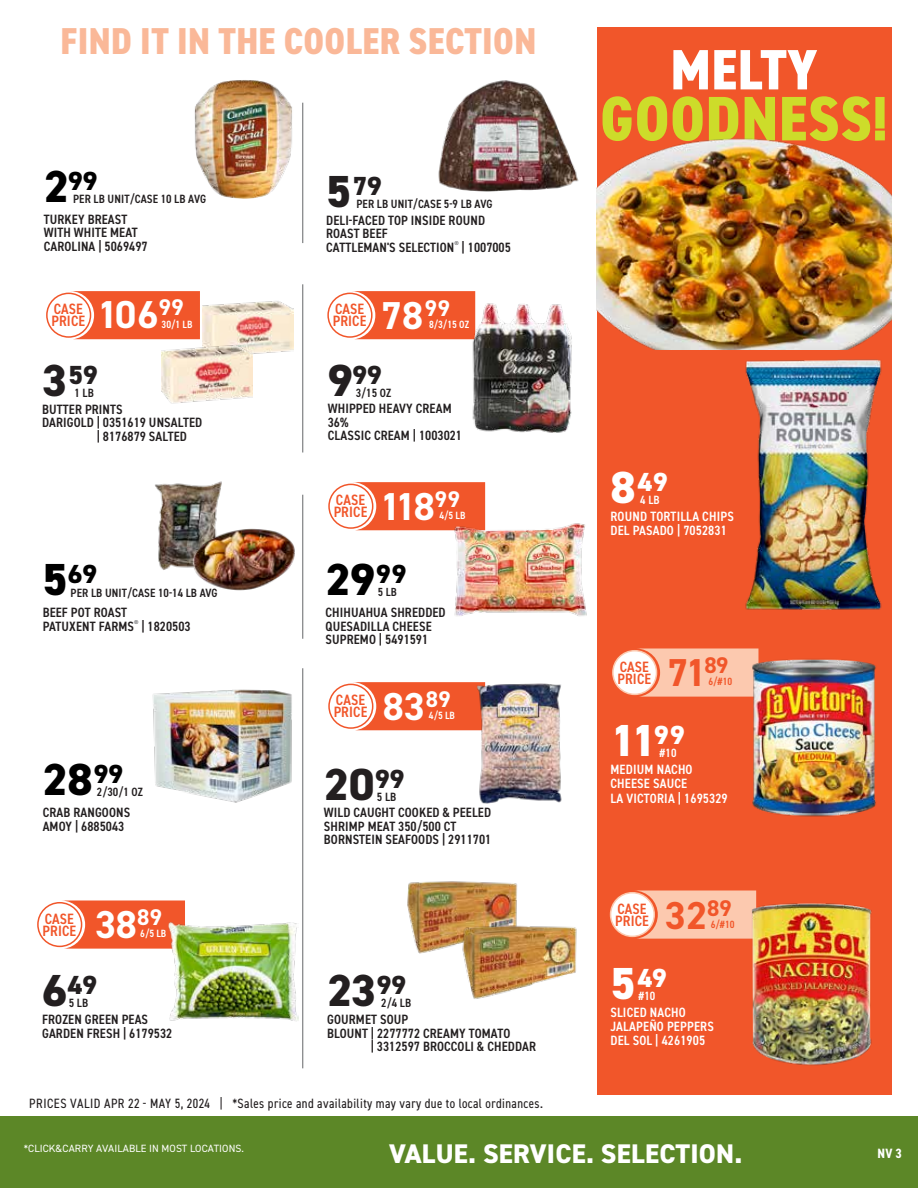
<style>
.page{position:relative;width:918px;height:1188px;background:#fff}
.page>*{position:absolute;margin:0;border:0;box-sizing:border-box;transform-origin:0 0}
.t1{font:800 condensed 63px "DIN2014";letter-spacing:.01em;color:#cddc2a}
.t2{font:800 condensed 57px "DIN2014";letter-spacing:.01em;color:#fff}
.t3{font:800 45px "DIN2014";color:#231f20}
.t4{font:800 45px "DIN2014";color:#000}
.t5{font:800 45px "DIN2014";color:#fff}
.t6{font:700 39px "DIN2014";letter-spacing:-.01em;color:#fff}
.t7{font:700 39px "DIN2014";color:#f1562a}
.t8{font:800 condensed 37.5px "DIN2014";letter-spacing:.01em;color:#fab898}
.t9{font:800 27px "DIN2014";letter-spacing:.01em;color:#fff}
.t10{font:800 26.25px "DIN2014";color:#231f20}
.t11{font:800 26.25px "DIN2014";color:#fff}
.t12{font:800 26.25px "DIN2014";color:#000}
.t13{font:600 condensed 15px/12px "DIN2014";letter-spacing:.01em;color:#f1562a}
.t14{font:600 condensed 13.5px/13.5px "DIN2014";letter-spacing:.01em;color:#231f20}
.t15{font:600 condensed 13.5px/14.2px "DIN2014";letter-spacing:.015em;color:#fff}
.t16{font:condensed 13.5px "DIN2014";letter-spacing:.03em;color:#231f20}
.t17{font:700 condensed 13.5px "DIN2014";color:#fff}
.t18{font:600 condensed 12px "DIN2014";letter-spacing:.01em;color:#231f20}
.t19{font:600 condensed 12px "DIN2014";color:#fff}
.t20{font:600 condensed 11.7px "DIN2014";color:#231f20}
.t21{font:10.5px "DIN2014";letter-spacing:.01em;color:#fff}
.t22{font:600 condensed 10.5px "DIN2014";letter-spacing:.01em;color:#fff}
.t23{font:600 condensed 10.5px "DIN2014";color:#f1562a}
.s1{font-size:45px}
</style>
<div class="page">
<div style="left:0;top:1117px;width:918px;height:71px;background:#5c8727"></div>
<div style="left:597px;top:28px;width:295px;height:1067px;background:#f1562a"></div>
<hr style="left:302px;top:495px;width:1px;height:144px;background:#656669">
<hr style="left:302px;top:668px;width:1px;height:400px;background:#656669">
<hr style="left:302px;top:284px;width:1px;height:169px;background:#656669">
<hr style="left:302px;top:103px;width:1px;height:140px;background:#656669">
<div style="left:352px;top:291px;width:123px;height:48px;background:#f1562a"></div>
<div style="left:328px;top:293px;width:44px;height:44px;background:#fff;border-radius:50%"></div>
<div style="left:327px;top:293px;width:46px;height:45px;border:2px solid #f1562a;border-radius:50%"></div>
<div style="left:71px;top:291px;width:129px;height:48px;background:#f1562a"></div>
<div style="left:47px;top:293px;width:44px;height:44px;background:#fff;border-radius:50%"></div>
<div style="left:46px;top:293px;width:45px;height:45px;border:2px solid #f1562a;border-radius:50%"></div>
<svg style="left:62px;top:900px;width:123px;height:49px;background:#f15f35"></svg>
<div style="left:38px;top:903px;width:44px;height:43px;background:#fff;border-radius:50%"></div>
<div style="left:37px;top:902px;width:45px;height:45px;border:2px solid #f1562a;border-radius:50%"></div>
<div style="left:353px;top:682px;width:121px;height:48px;background:#f1562a"></div>
<div style="left:329px;top:684px;width:44px;height:44px;background:#fff;border-radius:50%"></div>
<div style="left:328px;top:684px;width:45px;height:45px;border:2px solid #f1562a;border-radius:50%"></div>
<div style="left:353px;top:482px;width:132px;height:48px;background:#f1562a"></div>
<div style="left:329px;top:484px;width:44px;height:44px;background:#fff;border-radius:50%"></div>
<div style="left:328px;top:484px;width:45px;height:45px;border:2px solid #f1562a;border-radius:50%"></div>
<div style="left:637px;top:891px;width:119px;height:48px;background:#fcc9af"></div>
<div style="left:611px;top:893px;width:43px;height:43px;background:#fff;border-radius:50%"></div>
<div style="left:610px;top:892px;width:45px;height:45px;border:2px solid #fcc9af;border-radius:50%"></div>
<svg style="left:638px;top:648px;width:120px;height:49px;background:#fbc0a5"></svg>
<div style="left:613px;top:651px;width:44px;height:43px;background:#fff;border-radius:50%"></div>
<div style="left:612px;top:650px;width:45px;height:45px;border:2px solid #fcc9af;border-radius:50%"></div>
<img style="left:597px;top:138px;width:295px;height:212px">
<img style="left:448px;top:517px;width:139px;height:99px">
<img style="left:155px;top:481px;width:67px;height:89px">
<img style="left:190px;top:526px;width:105px;height:65px">
<img style="left:474px;top:682px;width:88px;height:122px">
<img style="left:407px;top:881px;width:111px;height:73px">
<img style="left:458px;top:918px;width:119px;height:81px">
<img style="left:194px;top:80px;width:109px;height:119px">
<img style="left:438px;top:80px;width:141px;height:112px">
<img style="left:152px;top:689px;width:140px;height:114px">
<img style="left:167px;top:919px;width:132px;height:103px">
<img style="left:745px;top:359px;width:137px;height:251px">
<img style="left:724px;top:649px;width:152px;height:168px">
<img style="left:740px;top:894px;width:132px;height:172px">
<img style="left:465px;top:296px;width:107px;height:137px">
<img style="left:203px;top:301px;width:90px;height:59px">
<img style="left:162px;top:342px;width:90px;height:62px">
<h3 class="t8" style="left:61px;top:16px;width:477px">FIND IT IN THE COOLER SECTION</h3>
<h3 class="t12" style="left:44px;top:163px;width:55px"><span class="s1">2</span>99</h3>
<p class="t18" style="left:73px;top:190px;width:134px">PER LB UNIT/CASE 10 LB AVG</p>
<p class="t14" style="left:44px;top:212px;width:105px">TURKEY BREAST<br>WITH WHITE MEAT<br>CAROLINA | 5069497</p>
<h3 class="t10" style="left:326px;top:169px;width:57px"><span class="s1">5</span>79</h3>
<p class="t18" style="left:356px;top:196px;width:138px">PER LB UNIT/CASE 5-9 LB AVG</p>
<p class="t14" style="left:326px;top:213px;width:186px">DELI-FACED TOP INSIDE ROUND<br>ROAST BEEF<br>CATTLEMAN'S SELECTION<sup>®</sup> | 1007005</p>
<p class="t13" style="left:51px;top:303px;width:35px">CASE<br>PRICE</p>
<h3 class="t6" style="left:97px;top:289px;width:88px">106<sup>99</sup></h3>
<h3 class="t6" style="left:381px;top:290px;width:71px">78<sup>99</sup></h3>
<p class="t13" style="left:333px;top:303px;width:35px">CASE<br>PRICE</p>
<p class="t22" style="left:162px;top:317px;width:32px">30/1 LB</p>
<p class="t22" style="left:429px;top:317px;width:42px">8/3/15 OZ</p>
<h3 class="t10" style="left:42px;top:357px;width:57px"><span class="s1">3</span>59</h3>
<h3 class="t10" style="left:328px;top:357px;width:56px"><span class="s1">9</span>99</h3>
<p class="t18" style="left:75px;top:385px;width:21px">1 LB</p>
<p class="t18" style="left:356px;top:385px;width:37px">3/15 OZ</p>
<p class="t14" style="left:42px;top:402px;width:82px">BUTTER PRINTS</p>
<p class="t14" style="left:42px;top:415px;width:162px">DARIGOLD | 0351619 UNSALTED</p>
<p class="t14" style="left:97px;top:429px;width:92px">| 8176879 SALTED</p>
<p class="t14" style="left:328px;top:402px;width:136px">WHIPPED HEAVY CREAM<br>36%<br>CLASSIC CREAM | 1003021</p>
<p class="t13" style="left:334px;top:494px;width:35px">CASE<br>PRICE</p>
<h3 class="t6" style="left:380px;top:481px;width:82px">118<sup>99</sup></h3>
<p class="t22" style="left:439px;top:508px;width:28px">4/5 LB</p>
<h3 class="t12" style="left:43px;top:557px;width:56px"><span class="s1">5</span>69</h3>
<h3 class="t4" style="left:325px;top:550px;width:83px">29<sup>99</sup></h3>
<p class="t18" style="left:71px;top:585px;width:149px">PER LB UNIT/CASE 10-14 LB AVG</p>
<p class="t20" style="left:378px;top:584px;width:20px">5 LB</p>
<p class="t14" style="left:43px;top:606px;width:150px">BEEF POT ROAST<br>PATUXENT FARMS<sup>®</sup> | 1820503</p>
<p class="t14" style="left:326px;top:606px;width:122px">CHIHUAHUA SHREDDED<br>QUESADILLA CHEESE<br>SUPREMO | 5491591</p>
<p class="t13" style="left:334px;top:694px;width:35px">CASE<br>PRICE</p>
<h3 class="t6" style="left:383px;top:681px;width:70px">83<sup>89</sup></h3>
<p class="t22" style="left:429px;top:708px;width:28px">4/5 LB</p>
<h3 class="t4" style="left:43px;top:750px;width:82px">28<sup>99</sup></h3>
<p class="t18" style="left:97px;top:784px;width:47px">2/30/1 OZ</p>
<h3 class="t3" style="left:324px;top:754px;width:82px">20<sup>99</sup></h3>
<p class="t18" style="left:377px;top:789px;width:21px">5 LB</p>
<p class="t14" style="left:43px;top:806px;width:89px">CRAB RANGOONS<br>AMOY | 6885043</p>
<p class="t14" style="left:324px;top:806px;width:169px">WILD CAUGHT COOKED &amp; PEELED<br>SHRIMP MEAT 350/500 CT<br>BORNSTEIN SEAFOODS | 2911701</p>
<p class="t13" style="left:43px;top:912px;width:35px">CASE<br>PRICE</p>
<h3 class="t6" style="left:95px;top:899px;width:69px">38<sup>89</sup></h3>
<p class="t22" style="left:140px;top:927px;width:28px">6/5 LB</p>
<h3 class="t10" style="left:42px;top:968px;width:57px"><span class="s1">6</span>49</h3>
<p class="t18" style="left:69px;top:995px;width:21px">5 LB</p>
<h3 class="t3" style="left:327px;top:961px;width:81px">23<sup>99</sup></h3>
<p class="t18" style="left:381px;top:995px;width:31px">2/4 LB</p>
<p class="t14" style="left:42px;top:1012px;width:132px">FROZEN GREEN PEAS<br>GARDEN FRESH | 6179532</p>
<p class="t14" style="left:327px;top:1012px;width:83px">GOURMET SOUP</p>
<p class="t14" style="left:327px;top:1026px;width:185px">BLOUNT | 2277772 CREAMY TOMATO</p>
<p class="t14" style="left:371px;top:1039px;width:167px">| 3312597 BROCCOLI &amp; CHEDDAR</p>
<h2 class="t2" style="left:671px;top:32px;width:148px">MELTY</h2>
<h1 class="t1" style="left:600px;top:77px;width:289px">GOODNESS!</h1>
<h3 class="t11" style="left:610px;top:465px;width:59px"><span class="s1">8</span>49</h3>
<p class="t19" style="left:640px;top:492px;width:21px">4 LB</p>
<p class="t15" style="left:610px;top:509px;width:125px">ROUND TORTILLA CHIPS<br>DEL PASADO | 7052831</p>
<p class="t13" style="left:618px;top:660px;width:35px">CASE<br>PRICE</p>
<h3 class="t7" style="left:667px;top:647px;width:63px">71<sup>89</sup></h3>
<p class="t23" style="left:708px;top:675px;width:25px">6/#10</p>
<h3 class="t5" style="left:610px;top:711px;width:76px">11<sup>99</sup></h3>
<p class="t19" style="left:660px;top:745px;width:18px">#10</p>
<p class="t15" style="left:610px;top:762px;width:119px">MEDIUM NACHO<br>CHEESE SAUCE<br>LA VICTORIA | 1695329</p>
<p class="t13" style="left:615px;top:902px;width:35px">CASE<br>PRICE</p>
<h3 class="t7" style="left:665px;top:890px;width:68px">32<sup>89</sup></h3>
<p class="t23" style="left:711px;top:917px;width:25px">6/#10</p>
<h3 class="t11" style="left:610px;top:960px;width:58px"><span class="s1">5</span>49</h3>
<p class="t19" style="left:639px;top:988px;width:18px">#10</p>
<p class="t15" style="left:610px;top:1005px;width:105px">SLICED NACHO<br>JALAPEÑO PEPPERS<br>DEL SOL | 4261905</p>
<p class="t16" style="left:29px;top:1095px;width:515px">PRICES VALID APR 22 - MAY 5, 2024 | *Sales price and availability may vary due to local ordinances.</p>
<p class="t21" style="left:24px;top:1142px;width:222px">*CLICK&amp;CARRY AVAILABLE IN MOST LOCATIONS.</p>
<h3 class="t9" style="left:389px;top:1136px;width:355px">VALUE. SERVICE. SELECTION.</h3>
<p class="t17" style="left:878px;top:1144px;width:26px">NV 3</p>
</div>
